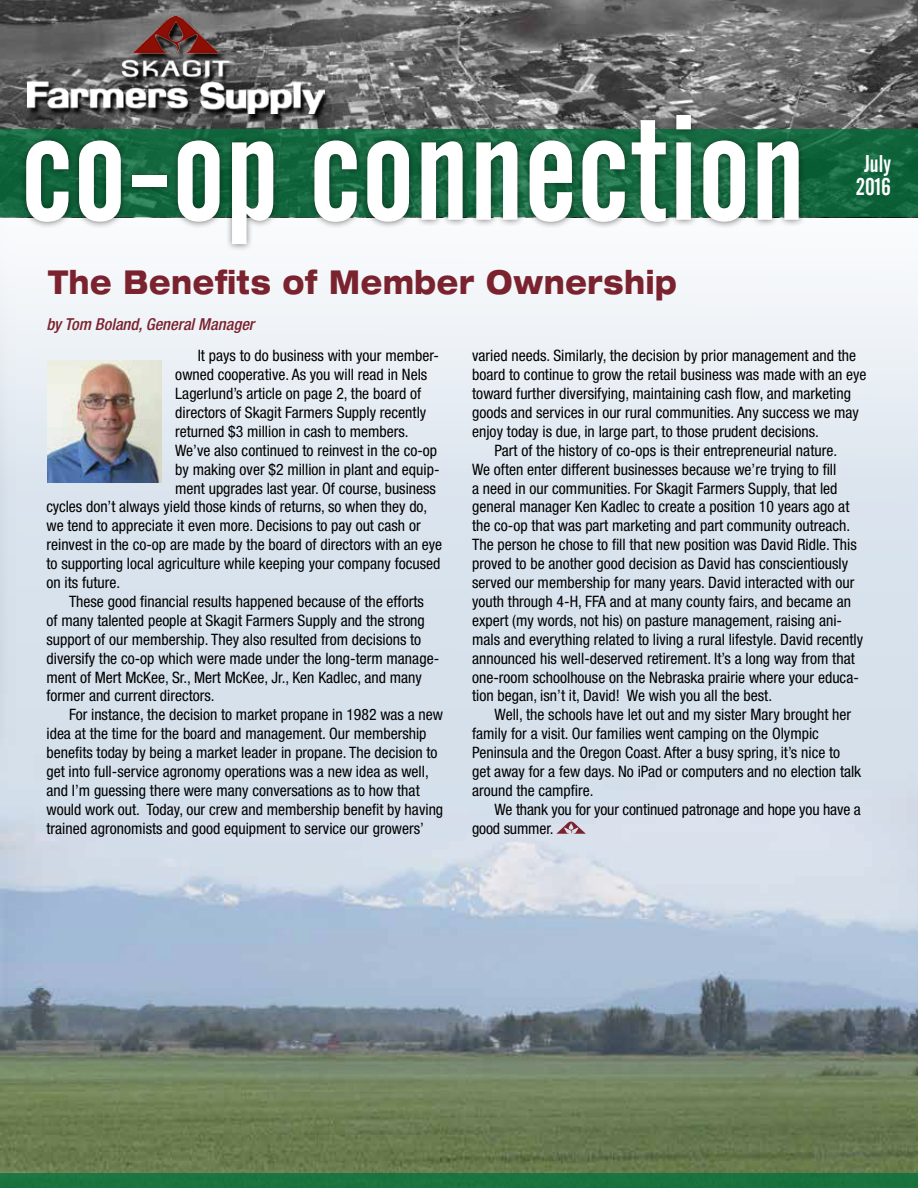
<style>
.page{position:relative;width:918px;height:1188px;background:#fff}
.page>*{position:absolute;margin:0;border:0;box-sizing:border-box;transform-origin:0 0}
.t1{font:148.5px "Alternate Gothic No 2 BT";color:#fff}
.t2{font:800 expanded 33px "Helvetica Neue";letter-spacing:.03em;color:#7a232e;scale:.8 1}
.t3{font:24px/22.5px "Alternate Gothic No 2 BT";color:#fff;text-align:center}
.t4{font:italic 500 condensed 16.5px "Helvetica Neue";color:#7a232e}
.t5{font:condensed 15.75px "Helvetica Neue";color:#000}
</style>
<div class="page">
<img style="left:0;top:217px;width:918px;height:956px">
<div style="left:0;top:1173px;width:918px;height:15px;background:#1b733e"></div>
<svg style="left:556px;top:821px;width:30px;height:13px"></svg>
<img style="left:47px;top:360px;width:115px;height:122px">
<img style="left:0;top:0;width:918px;height:129px">
<img style="left:27px;top:16px;width:297px;height:92px">
<svg style="left:0;top:129px;width:918px;height:88px;background:#12653c"></svg>
<div style="left:19px;top:108px;width:786px;height:143px;background:#000;opacity:.5"></div>
<h1 class="t1" style="left:21px;top:86px;width:786px">co-op connection</h1>
<h2 class="t2" style="left:48px;top:261px;width:787px">The Benefits of Member Ownership</h2>
<p class="t4" style="left:46px;top:314px;width:209px">by Tom Boland, General Manager</p>
<h3 class="t3" style="left:856px;top:153px;width:37px">July<br>2016</h3>
<p class="t5" style="left:198px;top:347px;width:243px">It pays to do business with your member-</p>
<p class="t5" style="left:175px;top:365px;width:254px">owned cooperative. As you will read in Nels</p>
<p class="t5" style="left:175px;top:384px;width:247px">Lagerlund’s article on page 2, the board of</p>
<p class="t5" style="left:175px;top:403px;width:253px">directors of Skagit Farmers Supply recently</p>
<p class="t5" style="left:175px;top:422px;width:235px">returned $3 million in cash to members.</p>
<p class="t5" style="left:175px;top:441px;width:263px">We’ve also continued to reinvest in the co-op</p>
<p class="t5" style="left:175px;top:460px;width:266px">by making over $2 million in plant and equip-</p>
<p class="t5" style="left:175px;top:479px;width:262px">ment upgrades last year. Of course, business</p>
<p class="t5" style="left:46px;top:498px;width:382px">cycles don’t always yield those kinds of returns, so when they do,</p>
<p class="t5" style="left:46px;top:517px;width:376px">we tend to appreciate it even more. Decisions to pay out cash or</p>
<p class="t5" style="left:46px;top:536px;width:397px">reinvest in the co-op are made by the board of directors with an eye</p>
<p class="t5" style="left:46px;top:554px;width:396px">to supporting local agriculture while keeping your company focused</p>
<p class="t5" style="left:46px;top:573px;width:75px">on its future.</p>
<p class="t5" style="left:69px;top:592px;width:356px">These good financial results happened because of the efforts</p>
<p class="t5" style="left:46px;top:611px;width:380px">of many talented people at Skagit Farmers Supply and the strong</p>
<p class="t5" style="left:46px;top:630px;width:376px">support of our membership. They also resulted from decisions to</p>
<p class="t5" style="left:46px;top:649px;width:394px">diversify the co-op which were made under the long-term manage-</p>
<p class="t5" style="left:46px;top:668px;width:377px">ment of Mert McKee, Sr., Mert McKee, Jr., Ken Kadlec, and many</p>
<p class="t5" style="left:46px;top:687px;width:170px">former and current directors.</p>
<p class="t5" style="left:69px;top:706px;width:376px">For instance, the decision to market propane in 1982 was a new</p>
<p class="t5" style="left:46px;top:725px;width:382px">idea at the time for the board and management. Our membership</p>
<p class="t5" style="left:46px;top:743px;width:393px">benefits today by being a market leader in propane. The decision to</p>
<p class="t5" style="left:46px;top:762px;width:384px">get into full-service agronomy operations was a new idea as well,</p>
<p class="t5" style="left:46px;top:781px;width:375px">and I’m guessing there were many conversations as to how that</p>
<p class="t5" style="left:46px;top:800px;width:398px">would work out. Today, our crew and membership benefit by having</p>
<p class="t5" style="left:46px;top:819px;width:379px">trained agronomists and good equipment to service our growers’</p>
<p class="t5" style="left:472px;top:347px;width:385px">varied needs. Similarly, the decision by prior management and the</p>
<p class="t5" style="left:472px;top:365px;width:396px">board to continue to grow the retail business was made with an eye</p>
<p class="t5" style="left:472px;top:384px;width:380px">toward further diversifying, maintaining cash flow, and marketing</p>
<p class="t5" style="left:472px;top:403px;width:388px">goods and services in our rural communities. Any success we may</p>
<p class="t5" style="left:472px;top:422px;width:348px">enjoy today is due, in large part, to those prudent decisions.</p>
<p class="t5" style="left:495px;top:441px;width:344px">Part of the history of co-ops is their entrepreneurial nature.</p>
<p class="t5" style="left:472px;top:460px;width:366px">We often enter different businesses because we’re trying to fill</p>
<p class="t5" style="left:472px;top:479px;width:367px">a need in our communities. For Skagit Farmers Supply, that led</p>
<p class="t5" style="left:472px;top:498px;width:379px">general manager Ken Kadlec to create a position 10 years ago at</p>
<p class="t5" style="left:472px;top:517px;width:380px">the co-op that was part marketing and part community outreach.</p>
<p class="t5" style="left:472px;top:536px;width:386px">The person he chose to fill that new position was David Ridle. This</p>
<p class="t5" style="left:472px;top:554px;width:378px">proved to be another good decision as David has conscientiously</p>
<p class="t5" style="left:472px;top:573px;width:384px">served our membership for many years. David interacted with our</p>
<p class="t5" style="left:472px;top:592px;width:380px">youth through 4-H, FFA and at many county fairs, and became an</p>
<p class="t5" style="left:472px;top:611px;width:371px">expert (my words, not his) on pasture management, raising ani-</p>
<p class="t5" style="left:472px;top:630px;width:393px">mals and everything related to living a rural lifestyle. David recently</p>
<p class="t5" style="left:472px;top:649px;width:384px">announced his well-deserved retirement. It’s a long way from that</p>
<p class="t5" style="left:472px;top:668px;width:388px">one-room schoolhouse on the Nebraska prairie where your educa-</p>
<p class="t5" style="left:472px;top:687px;width:301px">tion began, isn’t it, David! We wish you all the best.</p>
<p class="t5" style="left:495px;top:706px;width:358px">Well, the schools have let out and my sister Mary brought her</p>
<p class="t5" style="left:472px;top:725px;width:348px">family for a visit. Our families went camping on the Olympic</p>
<p class="t5" style="left:472px;top:743px;width:370px">Peninsula and the Oregon Coast. After a busy spring, it’s nice to</p>
<p class="t5" style="left:472px;top:762px;width:391px">get away for a few days. No iPad or computers and no election talk</p>
<p class="t5" style="left:472px;top:781px;width:123px">around the campfire.</p>
<p class="t5" style="left:495px;top:800px;width:368px">We thank you for your continued patronage and hope you have a</p>
<p class="t5" style="left:472px;top:819px;width:83px">good summer.</p>
</div>
